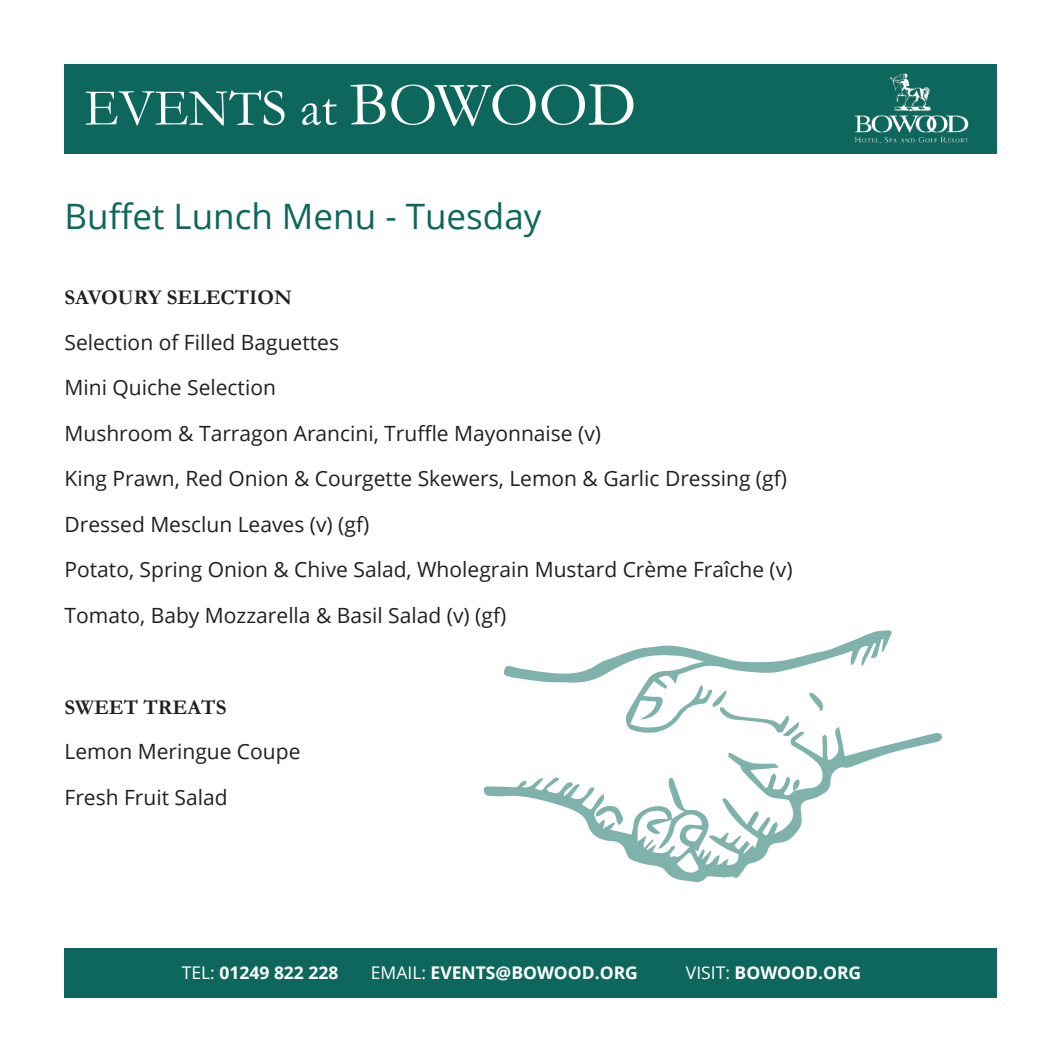
<style>
.page{position:relative;width:1062px;height:1062px;background:#fff}
.page>*{position:absolute;margin:0;border:0;box-sizing:border-box;transform-origin:0 0}
.t1{font:52.5px "Garamond";color:#fff}
.t2{font:35px "Open Sans";color:#0d675c}
.t3{font:21px/45.5px "Open Sans";color:#231f20}
.t4{font:700 21px "Garamond";color:#231f20}
.t5{font:700 17.5px "Open Sans";color:#fff}
.s1{font-size:63px}
.s2{font-weight:400}
</style>
<div class="page">
<div style="left:64px;top:64px;width:933px;height:90px;background:#0d675c"></div>
<img style="left:854px;top:73px;width:115px;height:71px">
<svg style="left:484px;top:733px;width:458px;height:149px"></svg>
<svg style="left:595px;top:803px;width:28px;height:22px"></svg>
<svg style="left:503px;top:630px;width:389px;height:106px"></svg>
<svg style="left:791px;top:779px;width:9px;height:12px"></svg>
<div style="left:64px;top:947px;width:933px;height:50px;background:#0d675c"></div>
<h1 class="t1" style="left:84px;top:73px;width:553px">EVENTS at <span class="s1">BOWOOD</span></h1>
<h2 class="t2" style="left:64px;top:192px;width:478px">Buffet Lunch Menu - Tuesday</h2>
<p class="t4" style="left:64px;top:283px;width:229px">SAVOURY SELECTION</p>
<p class="t3" style="left:64px;top:319px;width:729px">Selection of Filled Baguettes<br>Mini Quiche Selection<br>Mushroom &amp; Tarragon Arancini, Truffle Mayonnaise (v)<br>King Prawn, Red Onion &amp; Courgette Skewers, Lemon &amp; Garlic Dressing (gf)<br>Dressed Mesclun Leaves (v) (gf)<br>Potato, Spring Onion &amp; Chive Salad, Wholegrain Mustard Crème Fraîche (v)<br>Tomato, Baby Mozzarella &amp; Basil Salad (v) (gf)</p>
<p class="t4" style="left:64px;top:693px;width:163px">SWEET TREATS</p>
<p class="t3" style="left:64px;top:728px;width:237px">Lemon Meringue Coupe<br>Fresh Fruit Salad</p>
<p class="t5" style="left:182px;top:960px;width:158px"><span class="s2">TEL:</span> 01249 822 228</p>
<p class="t5" style="left:371px;top:960px;width:269px"><span class="s2">EMAIL:</span> EVENTS@BOWOOD.ORG</p>
<p class="t5" style="left:686px;top:960px;width:177px"><span class="s2">VISIT:</span> BOWOOD.ORG</p>
</div>
